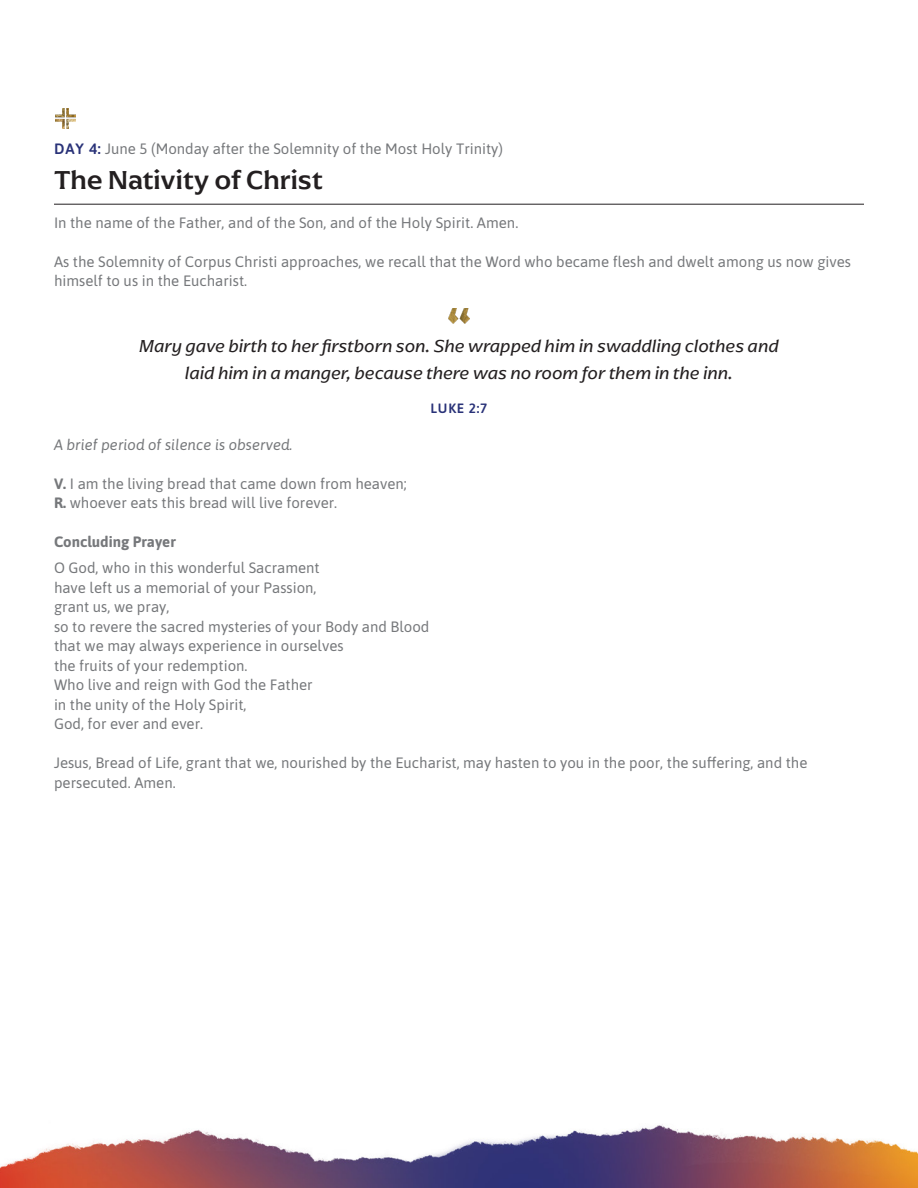
<style>
.page{position:relative;width:918px;height:1188px;background:#fff}
.page>*{position:absolute;margin:0;border:0;box-sizing:border-box;transform-origin:0 0}
.Day_Titles{font:500 27px "Arpona";color:#231f20}
.Bible_Verse{font:italic 18px/27px "Arpona";color:#231f20;text-align:center}
.Body_Copy{font:15px/19.5px "Asap";color:#76787b}
.Date{font:15px "Asap";color:#76787b}
.Body_Copy-2{font:italic 15px "Asap";color:#76787b}
.Body_Copy-3{font:700 15px "Asap";color:#76787b}
.Bible_Attribution{font:600 13.5px "Asap";color:#293278}
.s1{font-weight:600;color:#293278}
.s2{font-weight:700}
</style>
<div class="page">
<img style="left:449px;top:309px;width:20px;height:14px">
<img style="left:56px;top:108px;width:20px;height:20px">
<hr style="left:54px;top:204px;width:810px;height:1px;background:#231f20">
<img style="left:0;top:1124px;width:918px;height:64px">
<p class="Date" style="left:54px;top:139px;width:450px"><span class="s1">DAY 4:</span> June 5 (Monday after the Solemnity of the Most Holy Trinity)</p>
<p class="Day_Titles" style="left:54px;top:163px;width:270px">The Nativity of Christ</p>
<p class="Body_Copy" style="left:54px;top:212px;width:466px">In the name of the Father, and of the Son, and of the Holy Spirit. Amen.</p>
<p class="Body_Copy" style="left:54px;top:251px;width:799px">As the Solemnity of Corpus Christi approaches, we recall that the Word who became flesh and dwelt among us now gives himself to us in the Eucharist.</p>
<p class="Bible_Verse" style="left:139px;top:332px;width:641px">Mary gave birth to her firstborn son. She wrapped him in swaddling clothes and laid him in a manger, because there was no room for them in the inn.</p>
<p class="Bible_Attribution" style="left:431px;top:399px;width:58px">LUKE 2:7</p>
<p class="Body_Copy-2" style="left:54px;top:434px;width:240px">A brief period of silence is observed.</p>
<p class="Body_Copy" style="left:54px;top:473px;width:354px"><span class="s2">V.</span> I am the living bread that came down from heaven;</p>
<p class="Body_Copy" style="left:54px;top:492px;width:285px"><span class="s2">R.</span> whoever eats this bread will live forever.</p>
<p class="Body_Copy-3" style="left:54px;top:531px;width:123px">Concluding Prayer</p>
<p class="Body_Copy" style="left:54px;top:558px;width:267px">O God, who in this wonderful Sacrament</p>
<p class="Body_Copy" style="left:54px;top:577px;width:264px">have left us a memorial of your Passion,</p>
<p class="Body_Copy" style="left:54px;top:597px;width:117px">grant us, we pray,</p>
<p class="Body_Copy" style="left:54px;top:616px;width:377px">so to revere the sacred mysteries of your Body and Blood</p>
<p class="Body_Copy" style="left:54px;top:636px;width:291px">that we may always experience in ourselves</p>
<p class="Body_Copy" style="left:54px;top:655px;width:195px">the fruits of your redemption.</p>
<p class="Body_Copy" style="left:54px;top:675px;width:260px">Who live and reign with God the Father</p>
<p class="Body_Copy" style="left:54px;top:694px;width:194px">in the unity of the Holy Spirit,</p>
<p class="Body_Copy" style="left:54px;top:714px;width:151px">God, for ever and ever.</p>
<p class="Body_Copy" style="left:54px;top:753px;width:755px">Jesus, Bread of Life, grant that we, nourished by the Eucharist, may hasten to you in the poor, the suffering, and the persecuted. Amen.</p>
</div>
